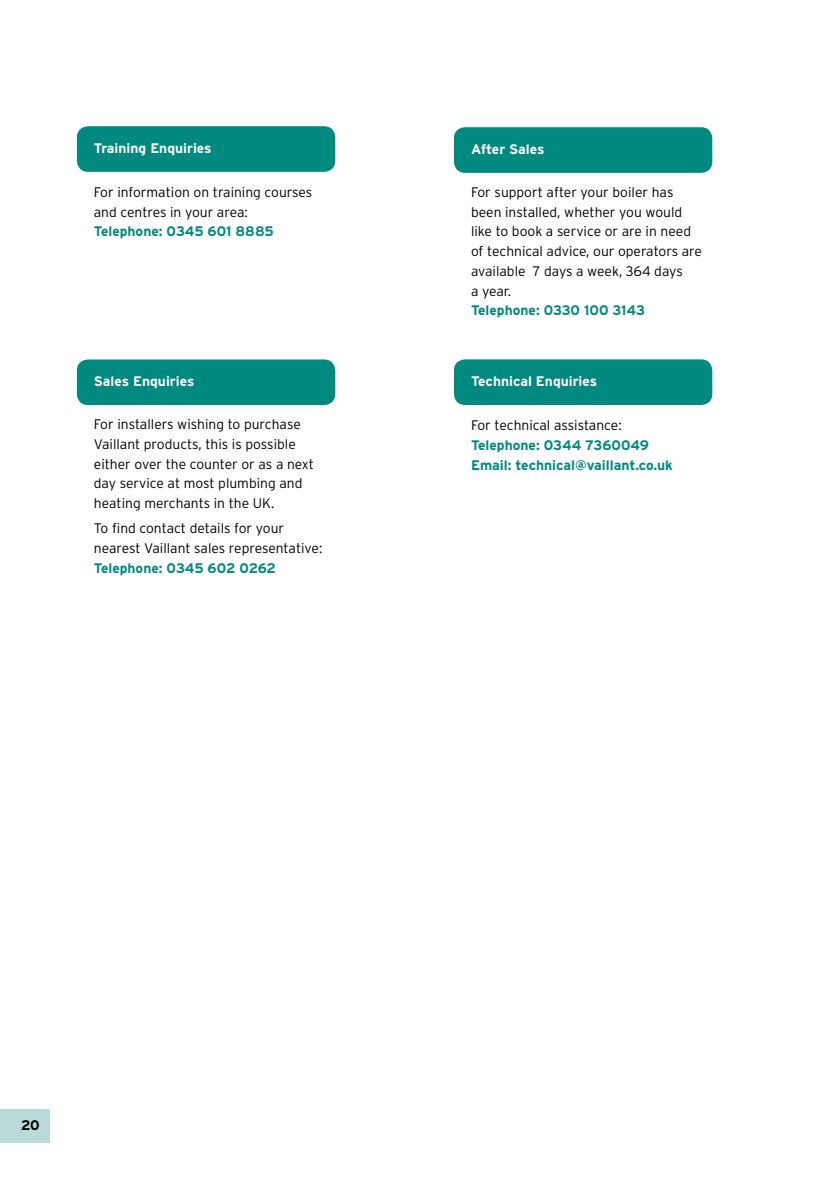
<style>
.page{position:relative;width:840px;height:1191px;background:#fff}
.page>*{position:absolute;margin:0;border:0;box-sizing:border-box;transform-origin:0 0}
.t1{font:300 13.8px/19.8px "Interstate OT";color:#000}
.t2{font:700 13.8px/19.8px "Interstate OT";color:#00897e}
.t3{font:700 13.8px "Interstate OT";color:#fff}
.t4{font:700 13.8px "Interstate OT";color:#000}
</style>
<div class="page">
<div style="left:0;top:1109px;width:49px;height:33px;background:#badad7"></div>
<div style="left:77px;top:359px;width:258px;height:46px;background:#00897e;border-radius:11px"></div>
<div style="left:453px;top:359px;width:259px;height:46px;background:#00897e;border-radius:11px"></div>
<div style="left:77px;top:126px;width:258px;height:46px;background:#00897e;border-radius:11px"></div>
<div style="left:453px;top:127px;width:259px;height:46px;background:#00897e;border-radius:11px"></div>
<p class="t3" style="left:94px;top:140px;width:119px">Training Enquiries</p>
<p class="t3" style="left:470px;top:141px;width:75px">After Sales</p>
<p class="t1" style="left:94px;top:182px;width:220px">For information on training courses and centres in your area:</p>
<p class="t2" style="left:94px;top:221px;width:181px">Telephone: 0345 601 8885</p>
<p class="t1" style="left:470px;top:182px;width:232px">For support after your boiler has been installed, whether you would like to book a service or are in need of technical advice, our operators are available 7 days a week, 364 days<br>a year.</p>
<p class="t2" style="left:470px;top:300px;width:175px">Telephone: 0330 100 3143</p>
<p class="t3" style="left:94px;top:374px;width:102px">Sales Enquiries</p>
<p class="t3" style="left:470px;top:374px;width:128px">Technical Enquiries</p>
<p class="t1" style="left:94px;top:414px;width:221px">For installers wishing to purchase Vaillant products, this is possible either over the counter or as a next day service at most plumbing and heating merchants in the UK.</p>
<p class="t1" style="left:94px;top:518px;width:230px">To find contact details for your nearest Vaillant sales representative:</p>
<p class="t2" style="left:94px;top:558px;width:183px">Telephone: 0345 602 0262</p>
<p class="t1" style="left:470px;top:415px;width:152px">For technical assistance:</p>
<p class="t2" style="left:470px;top:435px;width:203px">Telephone: 0344 7360049<br>Email: technical@vaillant.co.uk</p>
<p class="t4" style="left:21px;top:1117px;width:20px">20</p>
</div>
